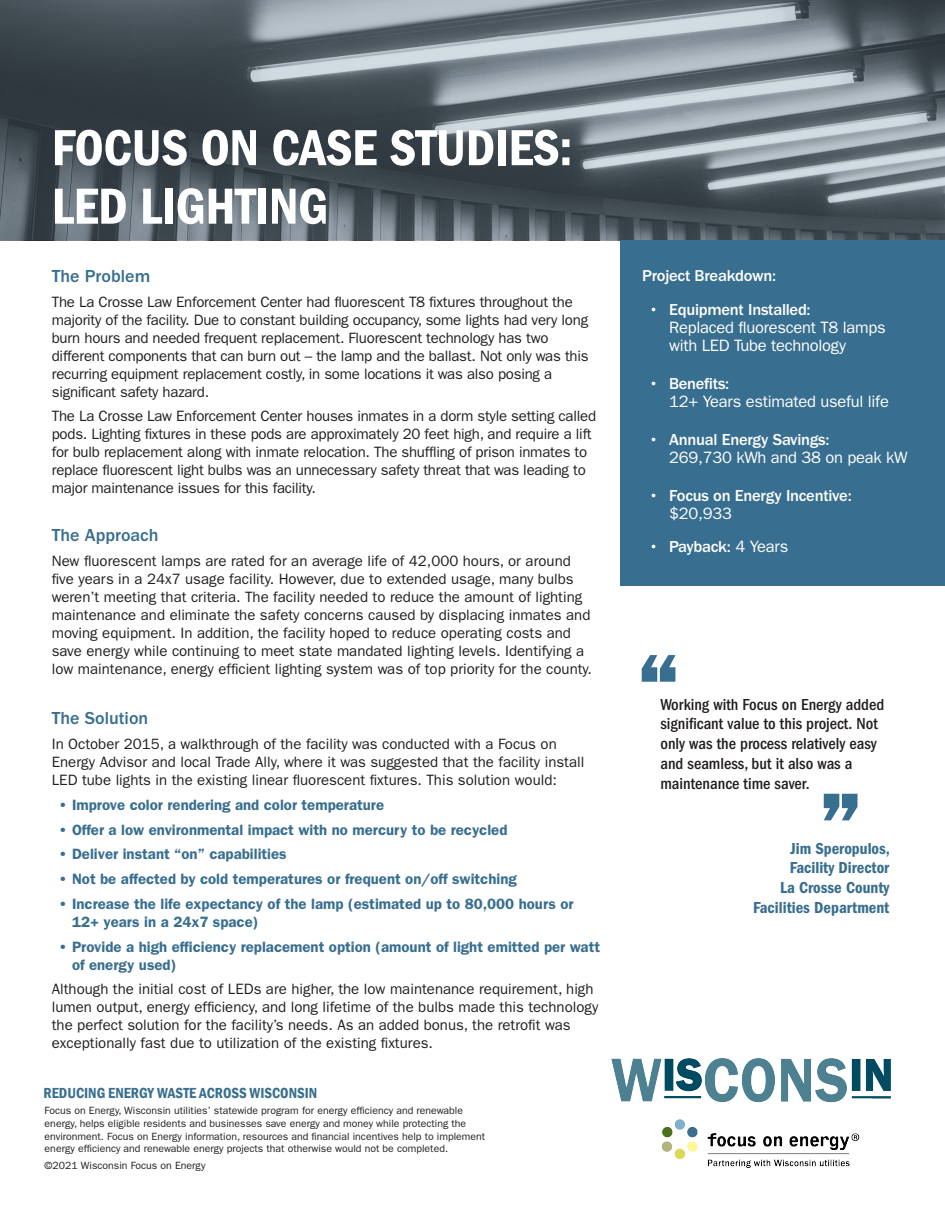
<style>
.page{position:relative;width:945px;height:1215px;background:#fff}
.page>*{position:absolute;margin:0;border:0;box-sizing:border-box;transform-origin:0 0}
.t1{font:90px "ITC Franklin Gothic Std Hvy";color:#386e8f}
.t2{font:600 condensed 52.5px "Franklin Gothic";letter-spacing:-.01em;color:#fff}
.Bold_subheads{font:500 18px "ITC Franklin Gothic Std";color:#386e8f}
.t3{font:16.5px/18px "ITC Franklin Gothic Std";letter-spacing:-.015em;color:#fff}
.t4{font:500 condensed 16.5px/19.8px "Franklin Gothic";color:#231f20}
.t5{font:600 condensed 16.5px/19.8px "Franklin Gothic";color:#386e8f}
.t6{font:500 16.5px/18px "ITC Franklin Gothic Std";letter-spacing:-.015em;color:#fff}
.Body_copy_9_11{font:500 16.35px "ITC Franklin Gothic Std";letter-spacing:-.015em;color:#fff}
.Bold_subheads-2{font:15px/18px "ITC Franklin Gothic Std";color:#231f20}
.t7{font:600 15px/18px "ITC Franklin Gothic Std";color:#386e8f}
.t8{font:600 condensed 15px "Franklin Gothic";color:#386e8f}
.t9{font:10.5px/12.6px "ITC Franklin Gothic Std";color:#231f20}
.s1{font-weight:500}
.s2{font-weight:400}
</style>
<div class="page">
<svg style="left:0;top:0;width:945px;height:240px;background:#606a72"></svg>
<div style="left:620px;top:240px;width:325px;height:346px;background:#386e8f"></div>
<img style="left:612px;top:1058px;width:278px;height:109px">
<p class="t2" style="left:52px;top:118px;width:522px">FOCUS ON CASE STUDIES:</p>
<p class="t2" style="left:52px;top:176px;width:278px">LED LIGHTING</p>
<p class="Bold_subheads" style="left:52px;top:266px;width:100px">The Problem</p>
<p class="Bold_subheads-2" style="left:52px;top:293px;width:538px">The La Crosse Law Enforcement Center had fluorescent T8 fixtures throughout the majority of the facility. Due to constant building occupancy, some lights had very long burn hours and needed frequent replacement. Fluorescent technology has two different components that can burn out – the lamp and the ballast. Not only was this recurring equipment replacement costly, in some locations it was also posing a significant safety hazard.</p>
<p class="Bold_subheads-2" style="left:52px;top:408px;width:546px">The La Crosse Law Enforcement Center houses inmates in a dorm style setting called pods. Lighting fixtures in these pods are approximately 20 feet high, and require a lift for bulb replacement along with inmate relocation. The shuffling of prison inmates to replace fluorescent light bulbs was an unnecessary safety threat that was leading to major maintenance issues for this facility.</p>
<p class="Bold_subheads" style="left:52px;top:525px;width:108px">The Approach</p>
<p class="Bold_subheads-2" style="left:52px;top:552px;width:542px">New fluorescent lamps are rated for an average life of 42,000 hours, or around five years in a 24x7 usage facility. However, due to extended usage, many bulbs weren’t meeting that criteria. The facility needed to reduce the amount of lighting maintenance and eliminate the safety concerns caused by displacing inmates and moving equipment. In addition, the facility hoped to reduce operating costs and save energy while continuing to meet state mandated lighting levels. Identifying a low maintenance, energy efficient lighting system was of top priority for the county.</p>
<p class="Bold_subheads" style="left:52px;top:708px;width:98px">The Solution</p>
<p class="Bold_subheads-2" style="left:52px;top:735px;width:534px">In October 2015, a walkthrough of the facility was conducted with a Focus on<br>Energy Advisor and local Trade Ally, where it was suggested that the facility install<br>LED tube lights in the existing linear fluorescent fixtures. This solution would:</p>
<p class="t7" style="left:59px;top:796px;width:327px">• Improve color rendering and color temperature</p>
<p class="t7" style="left:59px;top:820px;width:450px">• Offer a low environmental impact with no mercury to be recycled</p>
<p class="t7" style="left:59px;top:845px;width:230px">• Deliver instant “on” capabilities</p>
<p class="t7" style="left:59px;top:870px;width:460px">• Not be affected by cold temperatures or frequent on/off switching</p>
<p class="t7" style="left:72px;top:895px;width:503px;text-indent:-14px">• Increase the life expectancy of the lamp (estimated up to 80,000 hours or<br>12+ years in a 24x7 space)</p>
<p class="t7" style="left:72px;top:937px;width:530px;text-indent:-14px">• Provide a high efficiency replacement option (amount of light emitted per watt of energy used)</p>
<p class="Bold_subheads-2" style="left:52px;top:980px;width:548px">Although the initial cost of LEDs are higher, the low maintenance requirement, high lumen output, energy efficiency, and long lifetime of the bulbs made this technology the perfect solution for the facility’s needs. As an added bonus, the retrofit was exceptionally fast due to utilization of the existing fixtures.</p>
<p class="t8" style="left:44px;top:1083px;width:275px">REDUCING ENERGY WASTE ACROSS WISCONSIN</p>
<p class="t9" style="left:45px;top:1105px;width:442px">Focus on Energy, Wisconsin utilities’ statewide program for energy efficiency and renewable energy, helps eligible residents and businesses save energy and money while protecting the environment. Focus on Energy information, resources and financial incentives help to implement energy efficiency and renewable energy projects that otherwise would not be completed.</p>
<p class="t9" style="left:45px;top:1159px;width:162px">©2021 Wisconsin Focus on Energy</p>
<p class="Body_copy_9_11" style="left:642px;top:266px;width:136px">Project Breakdown:</p>
<p class="t3" style="left:669px;top:300px;width:218px;text-indent:-20px"><span class="s1">• Equipment Installed:<br></span>Replaced fluorescent T8 lamps with LED Tube technology</p>
<p class="t3" style="left:669px;top:374px;width:221px;text-indent:-20px"><span class="s1">• Benefits:<br></span>12+ Years estimated useful life</p>
<p class="t3" style="left:669px;top:431px;width:240px;text-indent:-20px"><span class="s1">• Annual Energy Savings:<br></span>269,730 kWh and 38 on peak kW</p>
<p class="t6" style="left:669px;top:487px;width:184px;text-indent:-20px">• Focus on Energy Incentive: <span class="s2">$20,933</span></p>
<p class="t6" style="left:649px;top:538px;width:141px">• Payback: <span class="s2">4 Years</span></p>
<p class="t1" style="left:635px;top:633px;width:48px">“</p>
<p class="t4" style="left:660px;top:694px;width:225px">Working with Focus on Energy added significant value to this project. Not only was the process relatively easy and seamless, but it also was a maintenance time saver.</p>
<p class="t1" style="left:864px;top:842px;width:48px;rotate:-180deg">“</p>
<p class="t5" style="left:790px;top:838px;width:102px">Jim Speropulos,<br>Facility Director</p>
<p class="t5" style="left:780px;top:878px;width:111px">La Crosse County</p>
<p class="t5" style="left:753px;top:898px;width:138px">Facilities Department</p>
</div>
